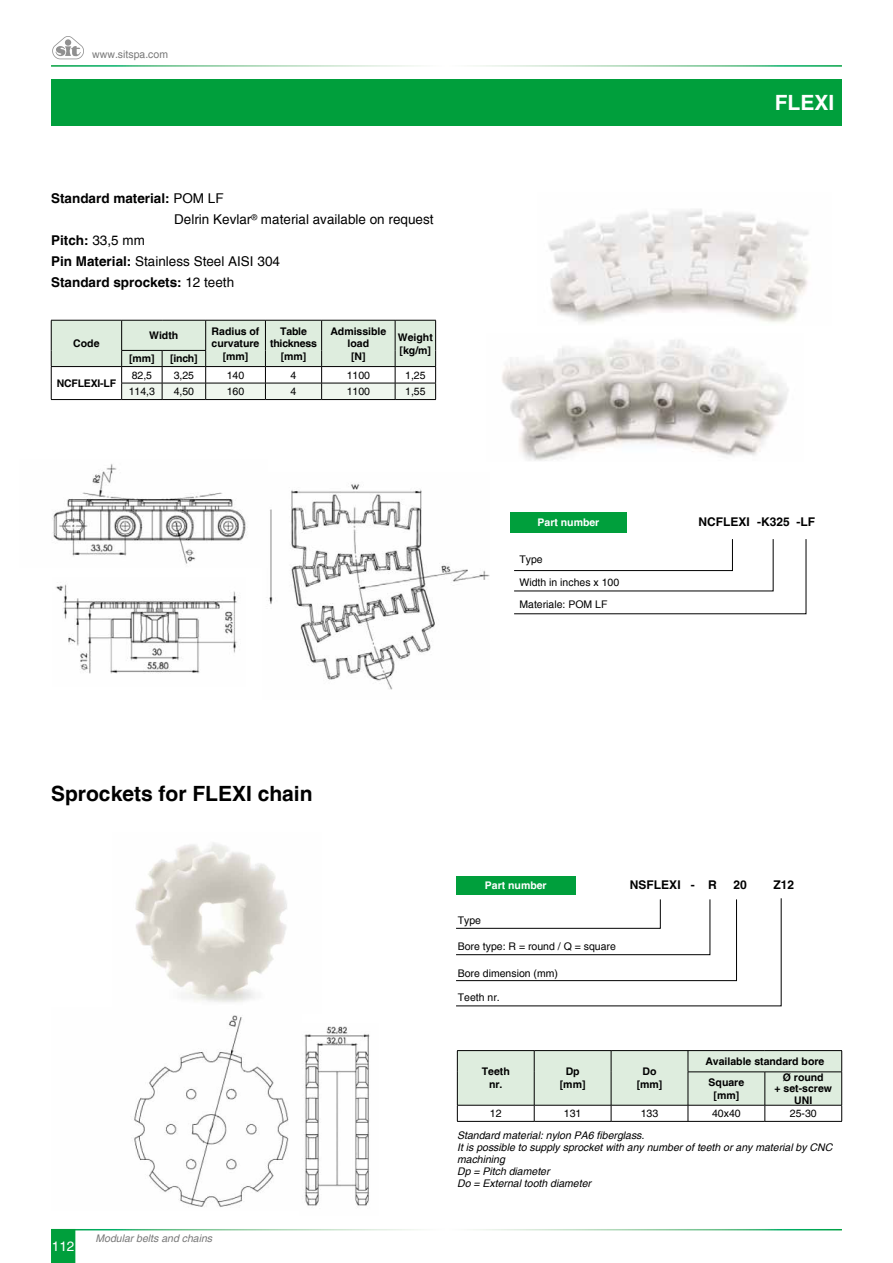
<style>
.page{position:relative;width:893px;height:1263px;background:#fff}
.page>*{position:absolute;margin:0;border:0;box-sizing:border-box;transform-origin:0 0}
.t1{font:700 21px "Helvetica";color:#000}
.t2{font:700 21px "Helvetica";color:#fff}
.t3{font:13.5px "Helvetica";color:#000}
.t4{font:700 13.5px "Helvetica";color:#000}
.t5{font:13.5px "Helvetica";color:#fff}
.t6{font:700 12px "Helvetica";color:#000}
.t7{font:italic 10.5px/12px "Helvetica";color:#000}
.t8{font:10.5px/22.2px "Helvetica";color:#000}
.t9{font:700 10.5px/12.6px "Helvetica";color:#000;text-align:center}
.t10{font:700 10.5px/12.6px "Helvetica";letter-spacing:-.02em;color:#000;text-align:center}
.t11{font:italic 10.5px "Helvetica";color:#787878}
.t12{font:700 10.5px "Helvetica";color:#fff}
.t13{font:10.5px "Helvetica";color:#787878}
.s1{font-weight:400}
.s2{font-weight:700}
</style>
<div class="page">
<svg style="left:52px;top:36px;width:32px;height:23px"></svg>
<svg style="left:51px;top:1229px;width:24px;height:34px"></svg>
<img style="left:55px;top:584px;width:182px;height:90px">
<img style="left:268px;top:484px;width:221px;height:206px">
<img style="left:52px;top:464px;width:196px;height:100px">
<div style="left:51px;top:79px;width:791px;height:47px;background:#009f3c"></div>
<img style="left:548px;top:209px;width:261px;height:115px">
<img style="left:502px;top:339px;width:286px;height:122px">
<svg style="left:51px;top:320px;width:385px;height:79px"></svg>
<hr style="left:51px;top:399px;width:71px;height:1px;background:#000">
<hr style="left:122px;top:399px;width:40px;height:1px;background:#000">
<hr style="left:162px;top:399px;width:44px;height:1px;background:#000">
<hr style="left:206px;top:399px;width:59px;height:1px;background:#000">
<hr style="left:265px;top:399px;width:57px;height:1px;background:#000">
<hr style="left:322px;top:399px;width:73px;height:1px;background:#000">
<hr style="left:395px;top:399px;width:41px;height:1px;background:#000">
<div style="left:510px;top:512px;width:117px;height:20px;background:#009f3c"></div>
<svg style="left:514px;top:539px;width:292px;height:75px"></svg>
<div style="left:456px;top:876px;width:120px;height:18px;background:#009f3c"></div>
<svg style="left:456px;top:898px;width:325px;height:108px"></svg>
<img style="left:135px;top:842px;width:152px;height:161px">
<hr style="left:457px;top:1121px;width:77px;height:1px;background:#000">
<hr style="left:534px;top:1121px;width:77px;height:1px;background:#000">
<hr style="left:611px;top:1121px;width:77px;height:1px;background:#000">
<hr style="left:688px;top:1121px;width:77px;height:1px;background:#000">
<hr style="left:765px;top:1121px;width:77px;height:1px;background:#000">
<svg style="left:457px;top:1050px;width:385px;height:71px"></svg>
<hr style="left:688px;top:1071px;width:77px;height:1px;background:#000">
<hr style="left:688px;top:1072px;width:1px;height:33px;background:#000">
<hr style="left:765px;top:1071px;width:77px;height:1px;background:#000">
<hr style="left:841px;top:1072px;width:1px;height:33px;background:#000">
<hr style="left:688px;top:1105px;width:77px;height:1px;background:#000">
<hr style="left:765px;top:1105px;width:77px;height:1px;background:#000">
<img style="left:134px;top:1015px;width:155px;height:192px">
<img style="left:304px;top:1026px;width:66px;height:180px">
<p class="t13" style="left:92px;top:48px;width:77px">www.sitspa.com</p>
<p class="t4" style="left:51px;top:190px;width:174px">Standard material: <span class="s1">POM LF</span></p>
<p class="t3" style="left:174px;top:212px;width:261px">Delrin Kevlar<sup>®</sup> material available on request</p>
<p class="t4" style="left:51px;top:232px;width:95px">Pitch: <span class="s1">33,5 mm</span></p>
<p class="t3" style="left:51px;top:254px;width:230px"><span class="s2">Pin Material:</span> Stainless Steel AISI 304</p>
<p class="t4" style="left:51px;top:274px;width:185px">Standard sprockets: <span class="s1">12 teeth</span></p>
<p class="t9" style="left:73px;top:337px;width:28px">Code</p>
<p class="t10" style="left:57px;top:377px;width:61px">NCFLEXI-LF</p>
<p class="t9" style="left:149px;top:329px;width:31px">Width</p>
<p class="t9" style="left:212px;top:324px;width:49px">Radius of curvature [mm]</p>
<p class="t10" style="left:270px;top:324px;width:48px">Table thickness [mm]</p>
<p class="t9" style="left:330px;top:324px;width:58px">Admissible load<br>[N]</p>
<p class="t9" style="left:398px;top:331px;width:36px;text-align:left">Weight [kg/m]</p>
<p class="t9" style="left:129px;top:352px;width:27px">[mm]</p>
<p class="t9" style="left:170px;top:352px;width:29px">[inch]</p>
<p class="t8" style="left:132px;top:364px;width:22px">82,5</p>
<p class="t8" style="left:174px;top:364px;width:22px">3,25</p>
<p class="t8" style="left:227px;top:364px;width:19px">140</p>
<p class="t8" style="left:291px;top:364px;width:7px">4</p>
<p class="t8" style="left:347px;top:364px;width:25px">1100</p>
<p class="t8" style="left:405px;top:364px;width:22px">1,25</p>
<p class="t8" style="left:129px;top:380px;width:28px">114,3</p>
<p class="t8" style="left:174px;top:380px;width:22px">4,50</p>
<p class="t8" style="left:227px;top:380px;width:19px">160</p>
<p class="t8" style="left:291px;top:380px;width:7px">4</p>
<p class="t8" style="left:347px;top:380px;width:25px">1100</p>
<p class="t8" style="left:405px;top:380px;width:22px">1,55</p>
<h1 class="t2" style="left:775px;top:89px;width:61px">FLEXI</h1>
<p class="t12" style="left:537px;top:516px;width:63px">Part number</p>
<p class="t6" style="left:698px;top:514px;width:53px">NCFLEXI</p>
<p class="t8" style="left:519px;top:549px;width:101px">Type<br>Width in inches x 100<br>Materiale: POM LF</p>
<p class="t6" style="left:757px;top:514px;width:60px">-K325 -LF</p>
<h1 class="t1" style="left:51px;top:781px;width:263px">Sprockets for FLEXI chain</h1>
<p class="t5" style="left:52px;top:1238px;width:24px">112</p>
<p class="t11" style="left:95px;top:1232px;width:118px">Modular belts and chains</p>
<p class="t12" style="left:485px;top:879px;width:63px">Part number</p>
<p class="t8" style="left:458px;top:909px;width:25px">Type</p>
<p class="t8" style="left:458px;top:936px;width:160px">Bore type: R = round / Q = square</p>
<p class="t8" style="left:458px;top:962px;width:102px">Bore dimension (mm)</p>
<p class="t8" style="left:458px;top:986px;width:44px">Teeth nr.</p>
<p class="t6" style="left:630px;top:877px;width:88px">NSFLEXI - R</p>
<p class="t6" style="left:733px;top:877px;width:15px">20</p>
<p class="t6" style="left:773px;top:877px;width:22px">Z12</p>
<p class="t9" style="left:482px;top:1065px;width:30px">Teeth nr.</p>
<p class="t9" style="left:560px;top:1065px;width:27px">Dp [mm]</p>
<p class="t9" style="left:637px;top:1065px;width:27px">Do [mm]</p>
<p class="t9" style="left:709px;top:1051px;width:117px;line-height:21px;text-align:left;text-indent:-3px">Available standard bore<br>Square</p>
<p class="t9" style="left:714px;top:1088px;width:27px">[mm]</p>
<p class="t9" style="left:774px;top:1072px;width:59px;line-height:11.2px">Ø round<br>+ set-screw<br>UNI</p>
<p class="t8" style="left:490px;top:1102px;width:13px">12</p>
<p class="t8" style="left:564px;top:1102px;width:19px">131</p>
<p class="t8" style="left:641px;top:1102px;width:19px">133</p>
<p class="t8" style="left:712px;top:1102px;width:30px">40x40</p>
<p class="t8" style="left:790px;top:1102px;width:28px">25-30</p>
<p class="t7" style="left:457px;top:1129px;width:377px">Standard material: nylon PA6 fiberglass.<br>It is possible to supply sprocket with any number of teeth or any material by CNC machining<br>Dp = Pitch diameter<br>Do = External tooth diameter</p>
</div>
